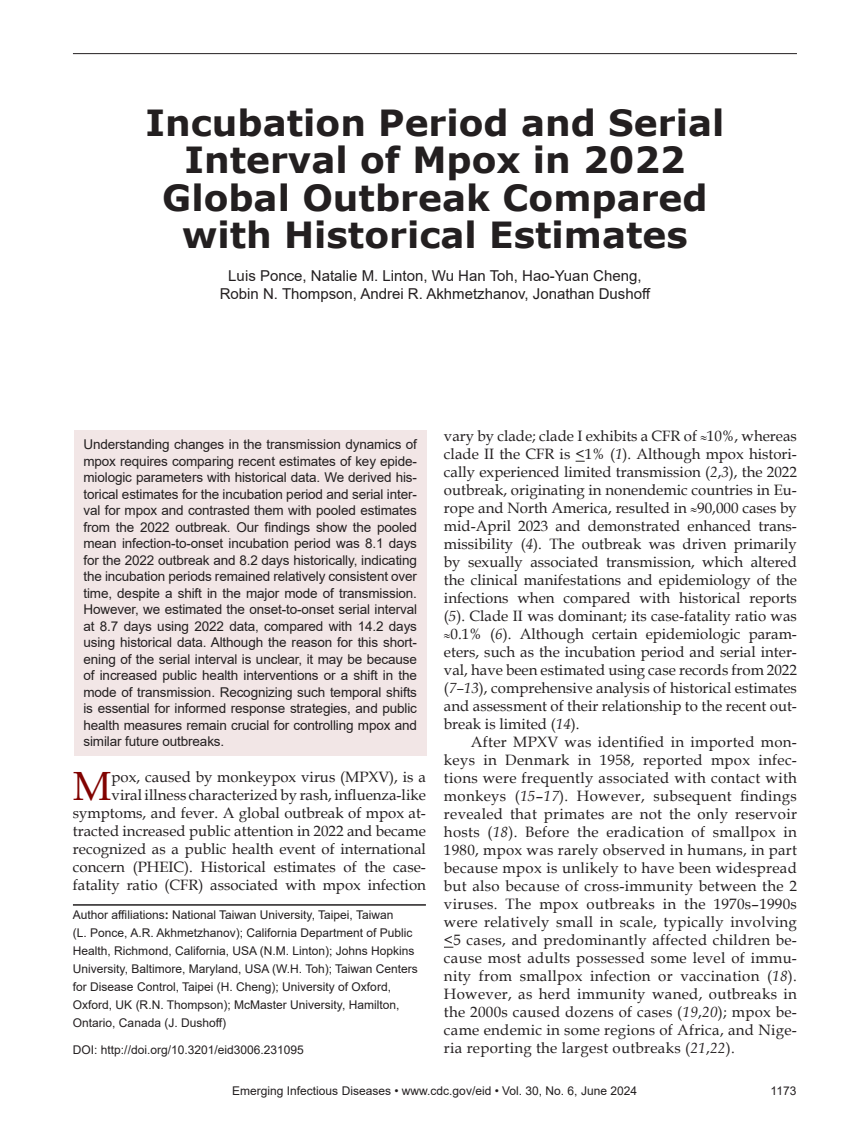
<style>
.page{position:relative;width:851px;height:1134px;background:#fff}
.page>*{position:absolute;margin:0;border:0;box-sizing:border-box;transform-origin:0 0}
.Drop_Cap{font:40.8px "Book Antiqua";color:#820301}
.Article_Title{font:700 36px/37.5px "Verdana";color:#231f20;text-align:center}
.Drop_Cap-2{font:15px/18px "Book Antiqua";color:#231f20;text-align:right}
.Body_Text{font:15px/18px "Book Antiqua";letter-spacing:.02em;color:#231f20;text-align:justify}
.Authors{font:15px/18px "Arial";color:#231f20;text-align:center}
.Abstract{font:13.5px/16.5px "Arial";letter-spacing:-.01em;color:#231f20;text-align:justify}
.Affiliations{font:12px/18px "Arial";color:#231f20}
.DOI{font:12px "Arial";color:#231f20}
.s1{font-weight:700}
.s2{font-style:italic}
</style>
<div class="page">
<hr style="left:73px;top:53px;width:723px;height:1px;background:#231f20">
<div style="left:74px;top:430px;width:353px;height:326px;background:#f2e6e6"></div>
<hr style="left:73px;top:904px;width:353px;height:2px;background:#231f20">
<p class="Article_Title" style="left:145px;top:103px;width:580px">Incubation Period and Serial<br>Interval of Mpox in 2022<br>Global Outbreak Compared with Historical Estimates</p>
<p class="Authors" style="left:220px;top:267px;width:432px">Luis Ponce, Natalie M. Linton, Wu Han Toh, Hao-Yuan Cheng,<br>Robin N. Thompson, Andrei R. Akhmetzhanov, Jonathan Dushoff</p>
<p class="Abstract" style="left:83px;top:436px;width:335px">Understanding changes in the transmission dynamics of mpox requires comparing recent estimates of key epide&shy;miologic parameters with historical data. We derived his&shy;torical estimates for the incubation period and serial inter&shy;val for mpox and contrasted them with pooled estimates from the 2022 outbreak. Our findings show the pooled mean infection-to-onset incubation period was 8.1 days for the 2022 outbreak and 8.2 days historically, indicating the incubation periods remained relatively consistent over time, despite a shift in the major mode of transmission.<br>However, we estimated the onset-to-onset serial interval at 8.7 days using 2022 data, compared with 14.2 days using historical data. Although the reason for this short&shy;ening of the serial interval is unclear, it may be because of increased public health interventions or a shift in the mode of transmission. Recognizing such temporal shifts is essential for informed response strategies, and public health measures remain crucial for controlling mpox and similar future outbreaks.</p>
<p class="Drop_Cap-2" style="left:73px;top:767px;width:354px">pox, caused by monkeypox virus (MPXV), is a<br>viral illness characterized by rash, influenza-like symptoms, and fever. A global outbreak of mpox at&shy;tracted increased public attention in 2022 and became recognized as a public health event of international concern (PHEIC). Historical estimates of the case&shy;fatality ratio (CFR) associated with mpox infection</p>
<p class="Drop_Cap" style="left:73px;top:757px;width:40px">M</p>
<p class="Affiliations" style="left:73px;top:906px;width:346px">Author affiliations<span class="s1">:</span> National Taiwan University, Taipei, Taiwan<br>(L. Ponce, A.R. Akhmetzhanov); California Department of Public Health, Richmond, California, USA (N.M. Linton); Johns Hopkins University, Baltimore, Maryland, USA (W.H. Toh); Taiwan Centers for Disease Control, Taipei (H. Cheng); University of Oxford, Oxford, UK (R.N. Thompson); McMaster University, Hamilton, Ontario, Canada (J. Dushoff)</p>
<p class="DOI" style="left:73px;top:1042px;width:232px">DOI: http://doi.org/10.3201/eid3006.231095</p>
<p class="Drop_Cap-2" style="left:444px;top:427px;width:354px;text-align:justify">vary by clade; clade I exhibits a CFR of ≈10%, whereas clade II the CFR is &lt;1% (<span class="s2">1</span>). Although mpox histori&shy;cally experienced limited transmission (<span class="s2">2</span>,<span class="s2">3</span>), the 2022 outbreak, originating in nonendemic countries in Eu&shy;rope and North America, resulted in ≈90,000 cases by mid-April 2023 and demonstrated enhanced trans&shy;missibility (<span class="s2">4</span>). The outbreak was driven primarily by sexually associated transmission, which altered the clinical manifestations and epidemiology of the infections when compared with historical reports (<span class="s2">5</span>). Clade II was dominant; its case-fatality ratio was ≈0.1% (<span class="s2">6</span>). Although certain epidemiologic param&shy;eters, such as the incubation period and serial inter&shy;val, have been estimated using case records from 2022 (<span class="s2">7–13</span>), comprehensive analysis of historical estimates and assessment of their relationship to the recent out&shy;break is limited (<span class="s2">14</span>).</p>
<p class="Body_Text" style="left:444px;top:733px;width:354px;text-indent:27px">After MPXV was identified in imported mon&shy;keys in Denmark in 1958, reported mpox infec&shy;tions were frequently associated with contact with monkeys (<span class="s2">15</span>–<span class="s2">17</span>). However, subsequent findings revealed that primates are not the only reservoir hosts (<span class="s2">18</span>). Before the eradication of smallpox in 1980, mpox was rarely observed in humans, in part because mpox is unlikely to have been widespread but also because of cross-immunity between the 2 viruses. The mpox outbreaks in the 1970s–1990s were relatively small in scale, typically involving &lt;5 cases, and predominantly affected children be&shy;cause most adults possessed some level of immu&shy;nity from smallpox infection or vaccination (<span class="s2">18</span>).<br>However, as herd immunity waned, outbreaks in the 2000s caused dozens of cases (<span class="s2">19</span>,<span class="s2">20</span>); mpox be&shy;came endemic in some regions of Africa, and Nige&shy;ria reporting the largest outbreaks (<span class="s2">21</span>,<span class="s2">22</span>).</p>
<p class="Affiliations" style="left:232px;top:1082px;width:406px">Emerging Infectious Diseases • www.cdc.gov/eid • Vol. 30, No. 6, June 2024</p>
<p class="Affiliations" style="left:770px;top:1082px;width:27px">1173</p>
</div>
